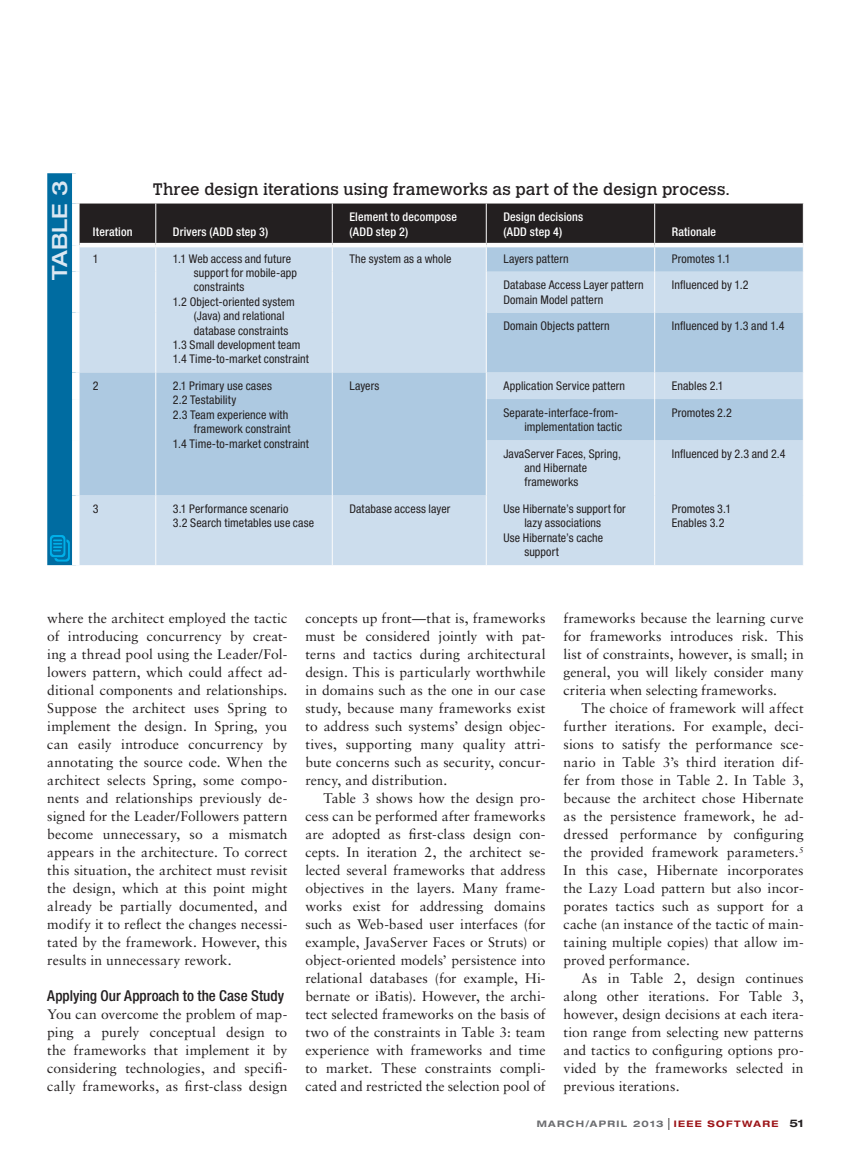
<style>
.page{position:relative;width:851px;height:1161px;background:#fff}
.page>*{position:absolute;margin:0;border:0;box-sizing:border-box;transform-origin:0 0}
.t1{font:500 expanded 21px "Helvetica Neue LT Std";color:#dbe7f2}
.t2{font:16.5px "Calvert MT Std";letter-spacing:.005em;color:#231f20}
.t3{font:500 condensed 15px "Helvetica Neue LT Std";color:#231f20}
.t4{font:13.8px/18px "Sabon LT Std";letter-spacing:.005em;color:#231f20;text-align:justify}
.t5{font:condensed 12px/14.4px "Helvetica Neue LT Std";letter-spacing:.01em;color:#231f20}
.t6{font:500 condensed 12px/15px "Helvetica Neue LT Std";letter-spacing:.015em;color:#fff}
.t7{font:700 expanded 9px "Helvetica Neue LT Std";letter-spacing:.15em;color:#6c6d70}
.s1{font-family:"Helvetica LT Std";font-weight:400;font-stretch:condensed;font-size:12px;color:#231f20}
.s2{color:#9c1418}
.s3{font-size:10.5px;color:#231f20}
</style>
<div class="page">
<svg style="left:47px;top:173px;width:756px;height:392px;background:#b0c4d5"></svg>
<h1 class="t1" style="left:47px;top:280px;width:100px;rotate:-90deg">Table 3</h1>
<p class="t2" style="left:153px;top:179px;width:578px">Three design iterations using frameworks as part of the design process.</p>
<p class="t6" style="left:349px;top:209px;width:109px">Element to decompose (ADD step 2)</p>
<p class="t6" style="left:503px;top:209px;width:81px">Design decisions (ADD step 4)</p>
<p class="t6" style="left:93px;top:224px;width:41px">Iteration</p>
<p class="t6" style="left:173px;top:224px;width:97px">Drivers (ADD step 3)</p>
<p class="t6" style="left:671px;top:224px;width:46px">Rationale</p>
<p class="t5" style="left:93px;top:251px;width:7px">1</p>
<p class="t5" style="left:173px;top:251px;width:120px">1.1 Web access and future</p>
<p class="t5" style="left:194px;top:266px;width:105px">support for mobile-app</p>
<p class="t5" style="left:194px;top:280px;width:52px">constraints</p>
<p class="t5" style="left:173px;top:294px;width:123px">1.2 Object-oriented system</p>
<p class="t5" style="left:194px;top:309px;width:92px">(Java) and relational</p>
<p class="t5" style="left:194px;top:323px;width:96px">database constraints</p>
<p class="t5" style="left:173px;top:338px;width:129px">1.3 Small development team</p>
<p class="t5" style="left:173px;top:352px;width:138px">1.4 Time-to-market constraint</p>
<p class="t5" style="left:349px;top:251px;width:104px">The system as a whole</p>
<p class="t5" style="left:503px;top:251px;width:67px">Layers pattern</p>
<p class="t5" style="left:671px;top:251px;width:60px">Promotes 1.1</p>
<p class="t5" style="left:503px;top:278px;width:142px">Database Access Layer pattern<br>Domain Model pattern</p>
<p class="t5" style="left:671px;top:278px;width:78px">Influenced by 1.2</p>
<p class="t5" style="left:503px;top:319px;width:108px">Domain Objects pattern</p>
<p class="t5" style="left:671px;top:319px;width:114px">Influenced by 1.3 and 1.4</p>
<p class="t5" style="left:93px;top:379px;width:7px">2</p>
<p class="t5" style="left:173px;top:379px;width:100px">2.1 Primary use cases</p>
<p class="t5" style="left:173px;top:393px;width:65px">2.2 Testability</p>
<p class="t5" style="left:173px;top:407px;width:117px">2.3 Team experience with</p>
<p class="t5" style="left:194px;top:422px;width:98px">framework constraint</p>
<p class="t5" style="left:173px;top:436px;width:138px">1.4 Time-to-market constraint</p>
<p class="t5" style="left:349px;top:379px;width:32px">Layers</p>
<p class="t5" style="left:503px;top:379px;width:123px">Application Service pattern</p>
<p class="t5" style="left:671px;top:379px;width:53px">Enables 2.1</p>
<p class="t5" style="left:524px;top:405px;width:99px;text-indent:-21px">Separate-interface-from&shy;implementation tactic</p>
<p class="t5" style="left:671px;top:405px;width:62px">Promotes 2.2</p>
<p class="t5" style="left:524px;top:446px;width:98px;text-indent:-21px">JavaServer Faces, Spring, and Hibernate frameworks</p>
<p class="t5" style="left:671px;top:446px;width:115px">Influenced by 2.3 and 2.4</p>
<p class="t5" style="left:93px;top:501px;width:7px">3</p>
<p class="t5" style="left:173px;top:501px;width:143px">3.1 Performance scenario<br>3.2 Search timetables use case</p>
<p class="t5" style="left:349px;top:501px;width:102px">Database access layer</p>
<p class="t5" style="left:503px;top:501px;width:124px">Use Hibernate’s support for</p>
<p class="t5" style="left:524px;top:516px;width:78px">lazy associations</p>
<p class="t5" style="left:503px;top:530px;width:101px">Use Hibernate’s cache</p>
<p class="t5" style="left:524px;top:545px;width:36px">support</p>
<p class="t5" style="left:671px;top:501px;width:61px">Promotes 3.1<br>Enables 3.2</p>
<p class="t4" style="left:47px;top:609px;width:242px">where the architect employed the tactic of introducing concurrency by creat&shy;ing a thread pool using the Leader/Fol&shy;lowers pattern, which could affect ad&shy;ditional components and relationships.<br>Suppose the architect uses Spring to implement the design. In Spring, you can easily introduce concurrency by annotating the source code. When the architect selects Spring, some compo&shy;nents and relationships previously de&shy;signed for the Leader/Followers pattern become unnecessary, so a mismatch appears in the architecture. To correct this situation, the architect must revisit the design, which at this point might already be partially documented, and modify it to reflect the changes necessi&shy;tated by the framework. However, this results in unnecessary rework.</p>
<p class="t3" style="left:47px;top:987px;width:238px">Applying Our Approach to the Case Study</p>
<p class="t4" style="left:47px;top:1005px;width:241px">You can overcome the problem of map&shy;ping a purely conceptual design to the frameworks that implement it by considering technologies, and specifi&shy;cally frameworks, as first-class design</p>
<p class="t4" style="left:305px;top:609px;width:241px">concepts up front—that is, frameworks must be considered jointly with pat&shy;terns and tactics during architectural design. This is particularly worthwhile in domains such as the one in our case study, because many frameworks exist to address such systems’ design objec&shy;tives, supporting many quality attri&shy;bute concerns such as security, concur&shy;rency, and distribution.</p>
<p class="t4" style="left:305px;top:789px;width:242px;text-indent:18px">Table 3 shows how the design pro&shy;cess can be performed after frameworks are adopted as first-class design con&shy;cepts. In iteration 2, the architect se&shy;lected several frameworks that address objectives in the layers. Many frame&shy;works exist for addressing domains such as Web-based user interfaces (for example, JavaServer Faces or Struts) or object-oriented models’ persistence into relational databases (for example, Hi&shy;bernate or iBatis). However, the archi&shy;tect selected frameworks on the basis of two of the constraints in Table 3: team experience with frameworks and time to market. These constraints compli&shy;cated and restricted the selection pool of</p>
<p class="t4" style="left:563px;top:609px;width:241px">frameworks because the learning curve for frameworks introduces risk. This list of constraints, however, is small; in general, you will likely consider many criteria when selecting frameworks.</p>
<p class="t4" style="left:563px;top:699px;width:242px;text-indent:18px">The choice of framework will affect further iterations. For example, deci&shy;sions to satisfy the performance sce&shy;nario in Table 3’s third iteration dif&shy;fer from those in Table 2. In Table 3, because the architect chose Hibernate as the persistence framework, he ad&shy;dressed performance by configuring the provided framework parameters.<sup>5<br></sup>In this case, Hibernate incorporates the Lazy Load pattern but also incor&shy;porates tactics such as support for a cache (an instance of the tactic of main&shy;taining multiple copies) that allow im&shy;proved performance.</p>
<p class="t4" style="left:563px;top:969px;width:241px;text-indent:18px">As in Table 2, design continues along other iterations. For Table 3, however, design decisions at each itera&shy;tion range from selecting new patterns and tactics to configuring options pro&shy;vided by the frameworks selected in previous iterations.</p>
<p class="t7" style="left:536px;top:1118px;width:268px">MARCH/APRI L 2013 <span class="s1">|</span> <span class="s2">IEEE SOFTWARE</span> <span class="s3">51</span></p>
</div>
